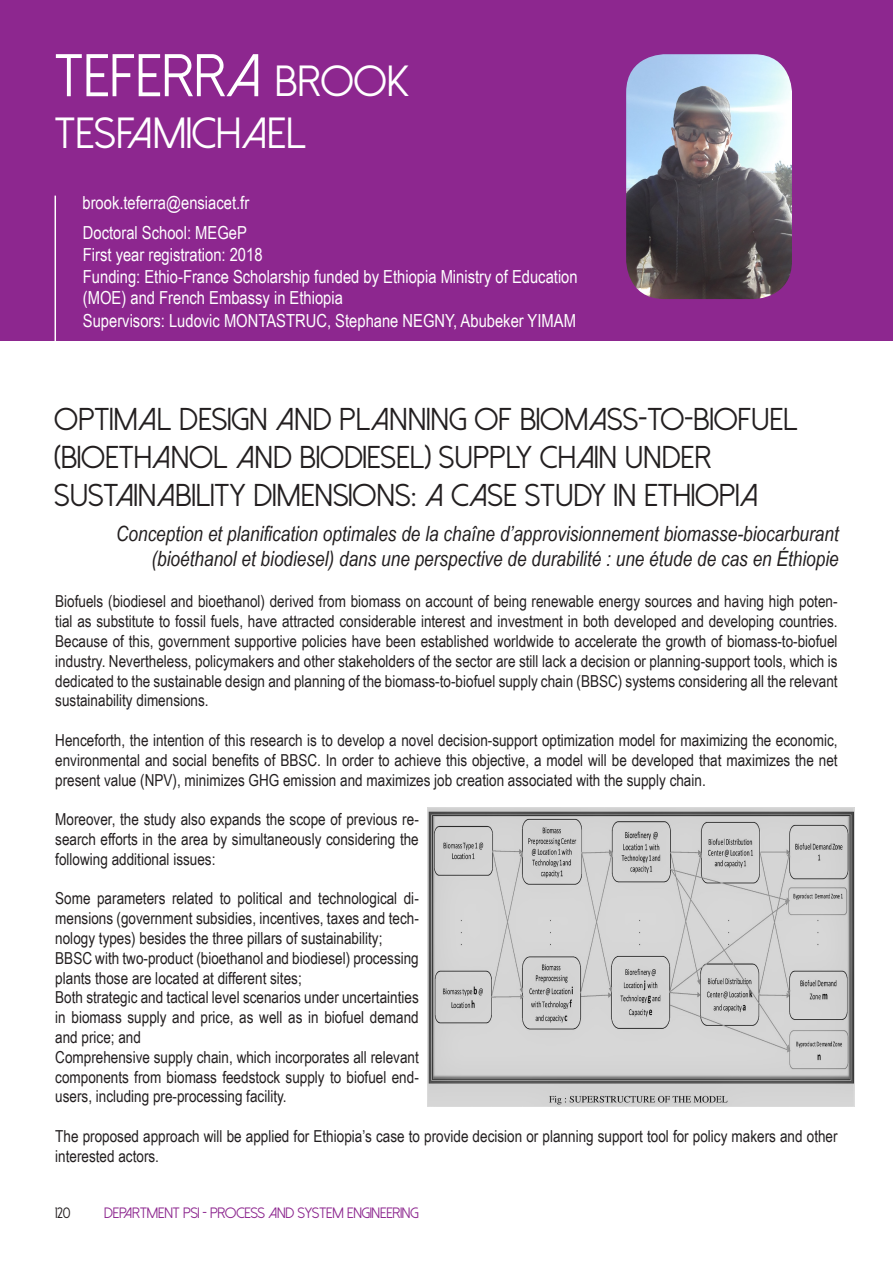
<style>
.page{position:relative;width:893px;height:1263px;background:#fff}
.page>*{position:absolute;margin:0;border:0;box-sizing:border-box;transform-origin:0 0}
.t1{font:60px "Dolce Vita";letter-spacing:.02em;color:#fff}
.t2{font:43.5px/52.2px "Dolce Vita";letter-spacing:.02em;color:#fff}
.Titre_ENg{font:31.5px/37.8px "Dolce Vita";letter-spacing:.02em;color:#231f20}
.Titre_FR{font:italic 21px/25.2px "Arial Narrow";color:#231f20;text-align:right}
.t3{font:18px/21.6px "Arial Narrow";color:#fff}
.texte_abstract{font:16.5px/19.8px "Arial Narrow";color:#231f20;text-align:justify}
.t4{font:15px "Dolce Vita";color:#8d278f}
.t5{font:15px "Dolce Vita";color:#231f20}
</style>
<div class="page">
<div style="left:0;top:0;width:893px;height:341px;background:#8d278f"></div>
<hr style="left:55px;top:196px;width:1px;height:145px;background:#fff">
<img style="left:626px;top:54px;width:166px;height:245px">
<img style="left:428px;top:807px;width:426px;height:300px">
<p class="t1" style="left:55px;top:46px;width:207px">TEFERRA</p>
<p class="t2" style="left:55px;top:56px;width:355px;text-indent:220px">BROOK<br>TESFAMICHAEL</p>
<p class="t3" style="left:82px;top:191px;width:168px">brook.teferra@ensiacet.fr</p>
<p class="t3" style="left:83px;top:221px;width:166px">Doctoral School: MEGeP</p>
<p class="t3" style="left:83px;top:243px;width:181px">First year registration: 2018</p>
<p class="t3" style="left:83px;top:265px;width:496px">Funding: Ethio-France Scholarship funded by Ethiopia Ministry of Education (MOE) and French Embassy in Ethiopia</p>
<p class="t3" style="left:83px;top:309px;width:495px">Supervisors: Ludovic MONTASTRUC, Stephane NEGNY, Abubeker YIMAM</p>
<p class="Titre_ENg" style="left:55px;top:401px;width:745px">OPTIMAL DESIGN AND PLANNING OF BIOMASS-TO-BIOFUEL (BIOETHANOL AND BIODIESEL) SUPPLY CHAIN UNDER<br>SUSTAINABILITY DIMENSIONS: A CASE STUDY IN ETHIOPIA</p>
<p class="Titre_FR" style="left:116px;top:520px;width:724px">Conception et planification optimales de la chaîne d’approvisionnement biomasse-biocarburant (bioéthanol et biodiesel) dans une perspective de durabilité : une étude de cas en Éthiopie</p>
<p class="texte_abstract" style="left:55px;top:591px;width:784px">Biofuels (biodiesel and bioethanol) derived from biomass on account of being renewable energy sources and having high poten&shy;tial as substitute to fossil fuels, have attracted considerable interest and investment in both developed and developing countries.<br>Because of this, government supportive policies have been established worldwide to accelerate the growth of biomass-to-biofuel industry. Nevertheless, policymakers and other stakeholders of the sector are still lack a decision or planning-support tools, which is dedicated to the sustainable design and planning of the biomass-to-biofuel supply chain (BBSC) systems considering all the relevant sustainability dimensions.</p>
<p class="texte_abstract" style="left:55px;top:730px;width:784px">Henceforth, the intention of this research is to develop a novel decision-support optimization model for maximizing the economic, environmental and social benefits of BBSC. In order to achieve this objective, a model will be developed that maximizes the net present value (NPV), minimizes GHG emission and maximizes job creation associated with the supply chain.</p>
<p class="texte_abstract" style="left:55px;top:809px;width:365px">Moreover, the study also expands the scope of previous re&shy;search efforts in the area by simultaneously considering the following additional issues:</p>
<p class="texte_abstract" style="left:55px;top:888px;width:365px">Some parameters related to political and technological di&shy;mensions (government subsidies, incentives, taxes and tech&shy;nology types) besides the three pillars of sustainability;</p>
<p class="texte_abstract" style="left:55px;top:947px;width:365px">BBSC with two-product (bioethanol and biodiesel) processing plants those are located at different sites;</p>
<p class="texte_abstract" style="left:55px;top:987px;width:365px">Both strategic and tactical level scenarios under uncertainties in biomass supply and price, as well as in biofuel demand and price; and</p>
<p class="texte_abstract" style="left:55px;top:1046px;width:365px">Comprehensive supply chain, which incorporates all relevant components from biomass feedstock supply to biofuel end&shy;users, including pre-processing facility.</p>
<p class="texte_abstract" style="left:55px;top:1126px;width:784px">The proposed approach will be applied for Ethiopia’s case to provide decision or planning support tool for policy makers and other interested actors.</p>
<p class="t5" style="left:55px;top:1205px;width:16px">120</p>
<p class="t4" style="left:104px;top:1205px;width:316px">DEPARTMENT PSI - PROCESS AND SYSTEM ENGINEERING</p>
</div>
